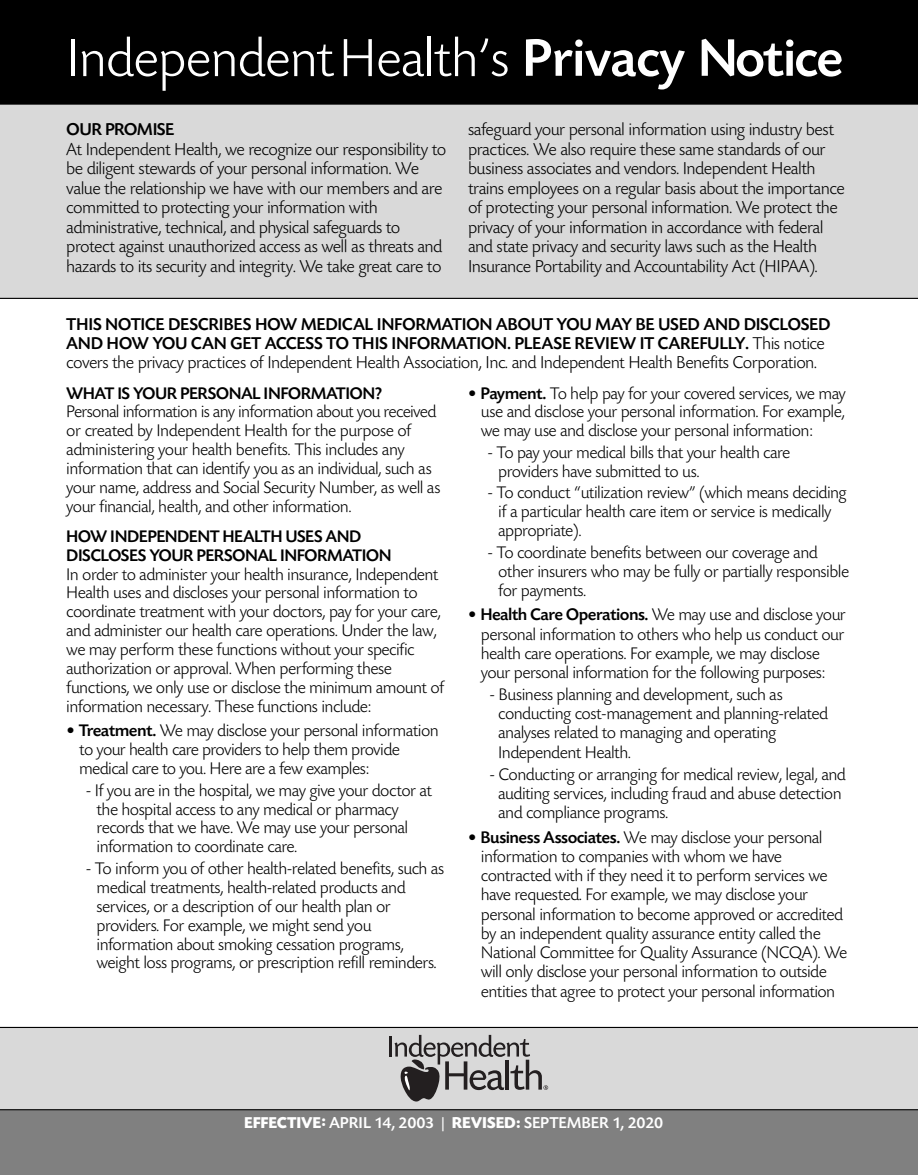
<style>
.page{position:relative;width:918px;height:1175px;background:#fff}
.page>*{position:absolute;margin:0;border:0;box-sizing:border-box;transform-origin:0 0}
.t1{font:300 55.5px "Today BEF";letter-spacing:-.02em;color:#fff}
.t2{font:300 18px/19.5px "Today BEF";letter-spacing:-.03em;color:#000}
.t3{font:500 18px/18.9px "Today BEF";letter-spacing:-.02em;color:#000}
.t4{font:300 17.7px/18.9px "Today BEF";letter-spacing:-.03em;color:#000}
.t5{font:500 17.7px/18.9px "Today BEF";letter-spacing:-.035em;color:#000}
.t6{font:500 16.5px "Today BEF";letter-spacing:-.01em;color:#fff}
.s1{font-weight:500}
.s2{font-weight:300}
.s3{font-weight:700}
</style>
<div class="page">
<div style="left:0;top:0;width:918px;height:104px;background:#000"></div>
<div style="left:0;top:1027px;width:918px;height:86px;background:#d9d9d9"></div>
<hr style="left:389px;top:1036px;width:3px;height:20px;background:#231f20">
<svg style="left:394px;top:1034px;width:154px;height:67px"></svg>
<div style="left:0;top:104px;width:918px;height:194px;background:#d9d9d9"></div>
<div style="left:0;top:1110px;width:918px;height:64px;background:#808080"></div>
<hr style="left:0;top:298px;width:918px;height:1px;background:#000">
<hr style="left:0;top:103px;width:918px;height:2px;background:#000">
<hr style="left:0;top:1026px;width:918px;height:2px;background:#000">
<hr style="left:0;top:1109px;width:918px;height:1px;background:#000">
<h1 class="t1" style="left:67px;top:37px;width:778px">Independent Health’s <span class="s1">Privacy Notice</span></h1>
<p class="t3" style="left:66px;top:122px;width:110px">OUR PROMISE</p>
<p class="t2" style="left:66px;top:141px;width:382px">At Independent Health, we recognize our responsibility to be diligent stewards of your personal information. We value the relationship we have with our members and are committed to protecting your information with administrative, technical, and physical safeguards to protect against unauthorized access as well as threats and hazards to its security and integrity. We take great care to</p>
<p class="t2" style="left:468px;top:122px;width:378px">safeguard your personal information using industry best practices. We also require these same standards of our business associates and vendors. Independent Health trains employees on a regular basis about the importance of protecting your personal information. We protect the privacy of your information in accordance with federal and state privacy and security laws such as the Health Insurance Portability and Accountability Act (HIPAA).</p>
<p class="t3" style="left:66px;top:317px;width:766px">THIS NOTICE DESCRIBES HOW MEDICAL INFORMATION ABOUT YOU MAY BE USED AND DISCLOSED<br>AND HOW YOU CAN GET ACCESS TO THIS INFORMATION. PLEASE REVIEW IT CAREFULLY. <span class="s2">This notice covers the privacy practices of Independent Health Association, Inc. and Independent Health Benefits Corporation.</span></p>
<p class="t5" style="left:66px;top:385px;width:317px">WHAT IS YOUR PERSONAL INFORMATION?</p>
<p class="t4" style="left:66px;top:404px;width:376px">Personal information is any information about you received or created by Independent Health for the purpose of administering your health benefits. This includes any information that can identify you as an individual, such as your name, address and Social Security Number, as well as your financial, health, and other information.</p>
<p class="t5" style="left:66px;top:528px;width:327px">HOW INDEPENDENT HEALTH USES AND<br>DISCLOSES YOUR PERSONAL INFORMATION</p>
<p class="t4" style="left:66px;top:566px;width:380px">In order to administer your health insurance, Independent Health uses and discloses your personal information to coordinate treatment with your doctors, pay for your care, and administer our health care operations. Under the law, we may perform these functions without your specific authorization or approval. When performing these functions, we only use or disclose the minimum amount of information necessary. These functions include:</p>
<p class="t4" style="left:79px;top:723px;width:361px;text-indent:-13px">• <span class="s1">Treatment.</span> We may disclose your personal information to your health care providers to help them provide medical care to you. Here are a few examples:</p>
<p class="t4" style="left:97px;top:782px;width:337px;text-indent:-11px">- If you are in the hospital, we may give your doctor at the hospital access to any medical or pharmacy records that we have. We may use your personal information to coordinate care.</p>
<p class="t4" style="left:97px;top:860px;width:349px;text-indent:-11px">- To inform you of other health-related benefits, such as medical treatments, health-related products and services, or a description of our health plan or providers. For example, we might send you information about smoking cessation programs, weight loss programs, or prescription refill reminders.</p>
<p class="t4" style="left:481px;top:385px;width:367px;text-align:justify;text-indent:-13px">• <span class="s1">Payment.</span> To help pay for your covered services, we may use and disclose your personal information. For example, we may use and disclose your personal information:</p>
<p class="t4" style="left:498px;top:445px;width:294px;text-indent:-11px">- To pay your medical bills that your health care providers have submitted to us.</p>
<p class="t4" style="left:498px;top:485px;width:350px;text-indent:-11px">- To conduct “utilization review” (which means deciding if a particular health care item or service is medically appropriate).</p>
<p class="t4" style="left:498px;top:545px;width:353px;text-indent:-11px">- To coordinate benefits between our coverage and other insurers who may be fully or partially responsible for payments.</p>
<p class="t4" style="left:481px;top:607px;width:367px;text-indent:-13px">• <span class="s1">Health Care Operations.</span> We may use and disclose your personal information to others who help us conduct our health care operations. For example, we may disclose your personal information for the following purposes:</p>
<p class="t4" style="left:498px;top:686px;width:332px;text-indent:-9px">- Business planning and development, such as conducting cost-management and planning-related analyses related to managing and operating Independent Health.</p>
<p class="t4" style="left:498px;top:766px;width:349px;text-indent:-9px">- Conducting or arranging for medical review, legal, and auditing services, including fraud and abuse detection and compliance programs.</p>
<p class="t4" style="left:481px;top:829px;width:368px;text-indent:-13px">• <span class="s1">Business Associates.</span> We may disclose your personal information to companies with whom we have contracted with if they need it to perform services we have requested. For example, we may disclose your personal information to become approved or accredited by an independent quality assurance entity called the National Committee for Quality Assurance (NCQA). We will only disclose your personal information to outside entities that agree to protect your personal information</p>
<p class="t6" style="left:244px;top:1116px;width:421px"><span class="s3">EFFECTIVE:</span> APRIL 14, 2003 | <span class="s3">REVISED:</span> SEPTEMBER 1, 2020</p>
</div>
